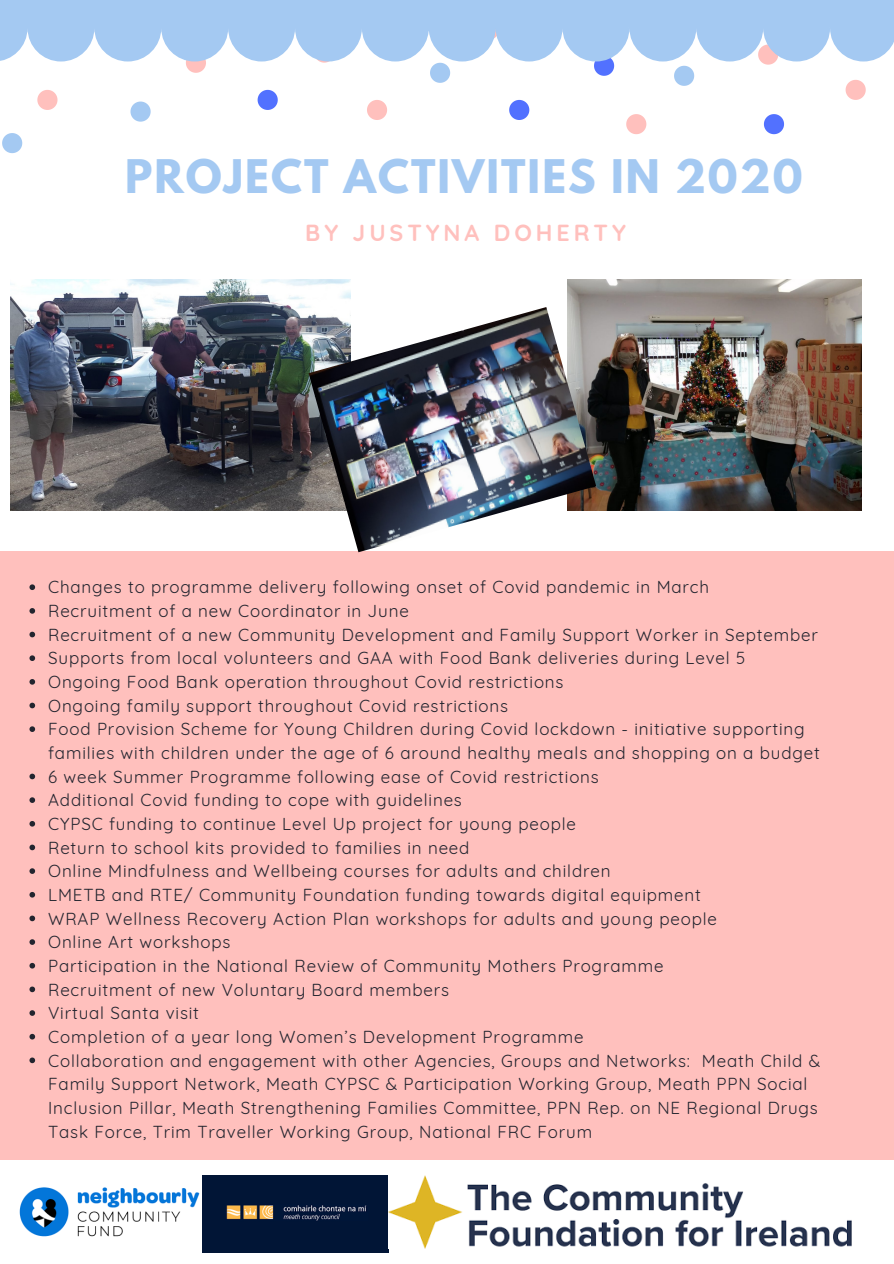
<style>
.page{position:relative;width:894px;height:1264px;background:#fff}
.page>*{position:absolute;margin:0;border:0;box-sizing:border-box;transform-origin:0 0}
.t1{font:700 40.95px "League Spartan";letter-spacing:.05em;color:#a4c9f2}
.t2{font:700 23.25px "Quicksand";letter-spacing:.17em;color:#ffc0bd}
.t3{font:16.95px/23.7px "Quicksand";letter-spacing:.05em;color:#23252f}
</style>
<div class="page">
<svg style="left:509px;top:100px;width:20px;height:20px"></svg>
<svg style="left:594px;top:61px;width:20px;height:15px"></svg>
<svg style="left:763px;top:114px;width:20px;height:20px"></svg>
<svg style="left:257px;top:90px;width:21px;height:20px"></svg>
<svg style="left:674px;top:66px;width:20px;height:20px"></svg>
<svg style="left:130px;top:102px;width:21px;height:20px"></svg>
<svg style="left:2px;top:133px;width:20px;height:20px"></svg>
<svg style="left:430px;top:63px;width:20px;height:20px"></svg>
<svg style="left:319px;top:61px;width:14px;height:2px"></svg>
<svg style="left:367px;top:100px;width:20px;height:20px"></svg>
<svg style="left:37px;top:90px;width:20px;height:20px"></svg>
<svg style="left:626px;top:114px;width:20px;height:20px"></svg>
<svg style="left:186px;top:61px;width:20px;height:12px"></svg>
<svg style="left:760px;top:61px;width:16px;height:4px"></svg>
<svg style="left:845px;top:80px;width:20px;height:20px"></svg>
<svg style="left:0;top:0;width:893px;height:61px;background:#aecef3"></svg>
<img style="left:202px;top:1175px;width:186px;height:77px">
<img style="left:19px;top:1187px;width:181px;height:50px">
<div style="left:0;top:551px;width:893px;height:608px;background:#ffc0bd"></div>
<img style="left:10px;top:279px;width:340px;height:231px">
<img style="left:567px;top:279px;width:293px;height:231px">
<img style="left:308px;top:307px;width:288px;height:245px">
<svg style="left:29px;top:584px;width:6px;height:6px"></svg>
<svg style="left:29px;top:608px;width:6px;height:5px"></svg>
<svg style="left:29px;top:631px;width:6px;height:6px"></svg>
<svg style="left:29px;top:655px;width:6px;height:6px"></svg>
<svg style="left:29px;top:679px;width:6px;height:5px"></svg>
<svg style="left:29px;top:702px;width:6px;height:6px"></svg>
<svg style="left:29px;top:726px;width:6px;height:6px"></svg>
<svg style="left:29px;top:773px;width:6px;height:6px"></svg>
<svg style="left:29px;top:797px;width:6px;height:6px"></svg>
<svg style="left:29px;top:821px;width:6px;height:5px"></svg>
<svg style="left:29px;top:844px;width:6px;height:6px"></svg>
<svg style="left:29px;top:868px;width:6px;height:5px"></svg>
<svg style="left:29px;top:892px;width:6px;height:5px"></svg>
<svg style="left:29px;top:915px;width:6px;height:6px"></svg>
<svg style="left:29px;top:939px;width:6px;height:5px"></svg>
<svg style="left:29px;top:962px;width:6px;height:6px"></svg>
<svg style="left:29px;top:986px;width:6px;height:6px"></svg>
<svg style="left:29px;top:1010px;width:6px;height:5px"></svg>
<svg style="left:29px;top:1033px;width:6px;height:6px"></svg>
<svg style="left:29px;top:1057px;width:6px;height:6px"></svg>
<img style="left:388px;top:1175px;width:463px;height:73px">
<p class="t1" style="left:125px;top:156px;width:679px">PROJECT ACTIVITIES IN 2020</p>
<p class="t2" style="left:305px;top:218px;width:322px">BY JUSTYNA DOHERTY</p>
<p class="t3" style="left:48px;top:575px;width:662px">Changes to programme delivery following onset of Covid pandemic in March</p>
<p class="t3" style="left:48px;top:599px;width:362px">Recruitment of a new Coordinator in June</p>
<p class="t3" style="left:48px;top:622px;width:771px">Recruitment of a new Community Development and Family Support Worker in September</p>
<p class="t3" style="left:48px;top:646px;width:698px">Supports from local volunteers and GAA with Food Bank deliveries during Level 5</p>
<p class="t3" style="left:48px;top:670px;width:516px">Ongoing Food Bank operation throughout Covid restrictions</p>
<p class="t3" style="left:48px;top:693px;width:461px">Ongoing family support throughout Covid restrictions</p>
<p class="t3" style="left:48px;top:717px;width:772px">Food Provision Scheme for Young Children during Covid lockdown - initiative supporting families with children under the age of 6 around healthy meals and shopping on a budget</p>
<p class="t3" style="left:48px;top:764px;width:552px">6 week Summer Programme following ease of Covid restrictions</p>
<p class="t3" style="left:48px;top:788px;width:415px">Additional Covid funding to cope with guidelines</p>
<p class="t3" style="left:48px;top:811px;width:529px">CYPSC funding to continue Level Up project for young people</p>
<p class="t3" style="left:48px;top:835px;width:422px">Return to school kits provided to families in need</p>
<p class="t3" style="left:48px;top:859px;width:563px">Online Mindfulness and Wellbeing courses for adults and children</p>
<p class="t3" style="left:48px;top:882px;width:654px">LMETB and RTE/ Community Foundation funding towards digital equipment</p>
<p class="t3" style="left:48px;top:906px;width:670px">WRAP Wellness Recovery Action Plan workshops for adults and young people</p>
<p class="t3" style="left:48px;top:930px;width:184px">Online Art workshops</p>
<p class="t3" style="left:48px;top:953px;width:616px">Participation in the National Review of Community Mothers Programme</p>
<p class="t3" style="left:48px;top:977px;width:402px">Recruitment of new Voluntary Board members</p>
<p class="t3" style="left:48px;top:1001px;width:152px">Virtual Santa visit</p>
<p class="t3" style="left:48px;top:1024px;width:536px">Completion of a year long Women’s Development Programme</p>
<p class="t3" style="left:48px;top:1048px;width:773px">Collaboration and engagement with other Agencies, Groups and Networks: Meath Child &amp; Family Support Network, Meath CYPSC &amp; Participation Working Group, Meath PPN Social Inclusion Pillar, Meath Strengthening Families Committee, PPN Rep. on NE Regional Drugs Task Force, Trim Traveller Working Group, National FRC Forum</p>
</div>
